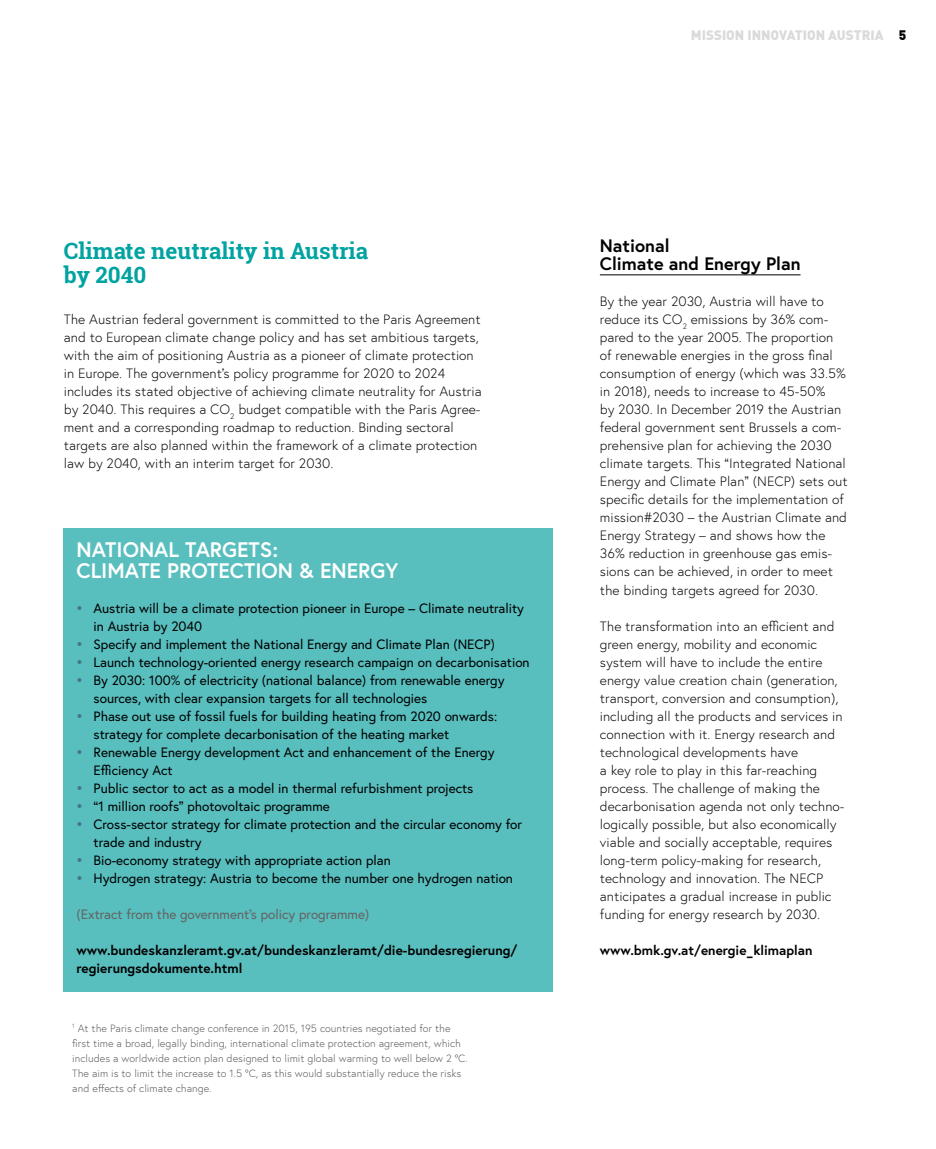
<style>
.page{position:relative;width:936px;height:1149px;background:#fff}
.page>*{position:absolute;margin:0;border:0;box-sizing:border-box;transform-origin:0 0}
.Fliess_Zitat_Energie{font:700 22.5px "Roboto Slab";color:#00a3a1}
.Fliess_Head_VERSAL{font:700 21px "Europa Austria";color:#fff}
.Fliess_Head_schwarz{font:700 18px/18px "Europa Austria";color:#000}
.Fliess_3{font:300 13.5px/18px "Europa Austria";color:#000}
.t1{font:13.5px/18px "Europa Austria";color:#000}
.Fliess_fett{font:700 13.5px/18px "Europa Austria";color:#000}
.Fliess_fett-2{font:13.5px "Europa Austria";color:#646363}
.t2{font:900 13.5px "DIN Pro";color:#dadada}
.Fussnote_Quelle{font:300 10.5px/15px "Europa Austria";color:#575756}
.s1{color:#000}
</style>
<div class="page">
<hr style="left:600px;top:274px;width:200px;height:1px;background:#000">
<div style="left:64px;top:527px;width:489px;height:464px;background:#59bebe"></div>
<p class="t2" style="left:690px;top:26px;width:217px">MISSION INNOVATION AUSTRIA <span class="s1">5</span></p>
<p class="Fliess_Zitat_Energie" style="left:64px;top:235px;width:306px">Climate neutrality in Austria</p>
<p class="Fliess_Zitat_Energie" style="left:64px;top:259px;width:84px">by 2040</p>
<p class="Fliess_3" style="left:64px;top:310px;width:419px">The Austrian federal government is committed to the Paris Agreement and to European climate change policy and has set ambitious targets, with the aim of positioning Austria as a pioneer of climate protection in Europe. The government’s policy programme for 2020 to 2024 includes its stated objective of achieving climate neutrality for Austria by 2040. This requires a CO<sub>2</sub> budget compatible with the Paris Agree&shy;ment and a corresponding roadmap to reduction. Binding sectoral targets are also planned within the framework of a climate protection law by 2040, with an interim target for 2030.</p>
<p class="Fliess_Head_VERSAL" style="left:77px;top:535px;width:203px">NATIONAL TARGETS:</p>
<p class="Fliess_Head_VERSAL" style="left:77px;top:555px;width:323px">CLIMATE PROTECTION &amp; ENERGY</p>
<p class="t1" style="left:94px;top:598px;width:432px">Austria will be a climate protection pioneer in Europe – Climate neutrality in Austria by 2040</p>
<p class="t1" style="left:94px;top:634px;width:403px">Specify and implement the National Energy and Climate Plan (NECP)</p>
<p class="t1" style="left:94px;top:652px;width:437px">Launch technology-oriented energy research campaign on decarbonisation</p>
<p class="t1" style="left:94px;top:670px;width:412px">By 2030: 100% of electricity (national balance) from renewable energy sources, with clear expansion targets for all technologies</p>
<p class="t1" style="left:94px;top:706px;width:405px">Phase out use of fossil fuels for building heating from 2020 onwards: strategy for complete decarbonisation of the heating market</p>
<p class="t1" style="left:94px;top:742px;width:402px">Renewable Energy development Act and enhancement of the Energy<br>Efficiency Act</p>
<p class="t1" style="left:94px;top:778px;width:381px">Public sector to act as a model in thermal refurbishment projects</p>
<p class="t1" style="left:94px;top:796px;width:238px">“1 million roofs” photovoltaic programme</p>
<p class="t1" style="left:94px;top:814px;width:430px">Cross-sector strategy for climate protection and the circular economy for trade and industry</p>
<p class="t1" style="left:94px;top:850px;width:299px">Bio-economy strategy with appropriate action plan</p>
<p class="t1" style="left:94px;top:868px;width:421px">Hydrogen strategy: Austria to become the number one hydrogen nation</p>
<p class="Fliess_fett-2" style="left:77px;top:905px;width:294px">(Extract from the government’s policy programme)</p>
<p class="Fliess_fett" style="left:77px;top:940px;width:442px">www.bundeskanzleramt.gv.at/bundeskanzleramt/die-bundesregierung/ regierungsdokumente.html</p>
<p class="Fussnote_Quelle" style="left:72px;top:1020px;width:397px"><sup>1</sup> At the Paris climate change conference in 2015, 195 countries negotiated for the first time a broad, legally binding, international climate protection agreement, which includes a worldwide action plan designed to limit global warming to well below 2 °C.<br>The aim is to limit the increase to 1.5 °C, as this would substantially reduce the risks and effects of climate change.</p>
<p class="Fliess_Head_schwarz" style="left:600px;top:236px;width:202px">National<br>Climate and Energy Plan</p>
<p class="Fliess_3" style="left:600px;top:292px;width:249px">By the year 2030, Austria will have to reduce its CO<sub>2</sub> emissions by 36% com&shy;pared to the year 2005. The proportion of renewable energies in the gross final consumption of energy (which was 33.5% in 2018), needs to increase to 45-50%<br>by 2030. In December 2019 the Austrian federal government sent Brussels a com&shy;prehensive plan for achieving the 2030 climate targets. This “Integrated National Energy and Climate Plan” (NECP) sets out specific details for the implementation of mission#2030 – the Austrian Climate and Energy Strategy – and shows how the 36% reduction in greenhouse gas emis&shy;sions can be achieved, in order to meet the binding targets agreed for 2030.</p>
<p class="Fliess_3" style="left:600px;top:616px;width:244px">The transformation into an efficient and green energy, mobility and economic system will have to include the entire energy value creation chain (generation, transport, conversion and consumption), including all the products and services in connection with it. Energy research and technological developments have</p>
<p class="Fliess_3" style="left:600px;top:760px;width:246px">a key role to play in this far-reaching process. The challenge of making the decarbonisation agenda not only techno&shy;logically possible, but also economically viable and socially acceptable, requires long-term policy-making for research, technology and innovation. The NECP anticipates a gradual increase in public funding for energy research by 2030.</p>
<p class="Fliess_fett" style="left:600px;top:940px;width:214px">www.bmk.gv.at/energie_klimaplan</p>
</div>
